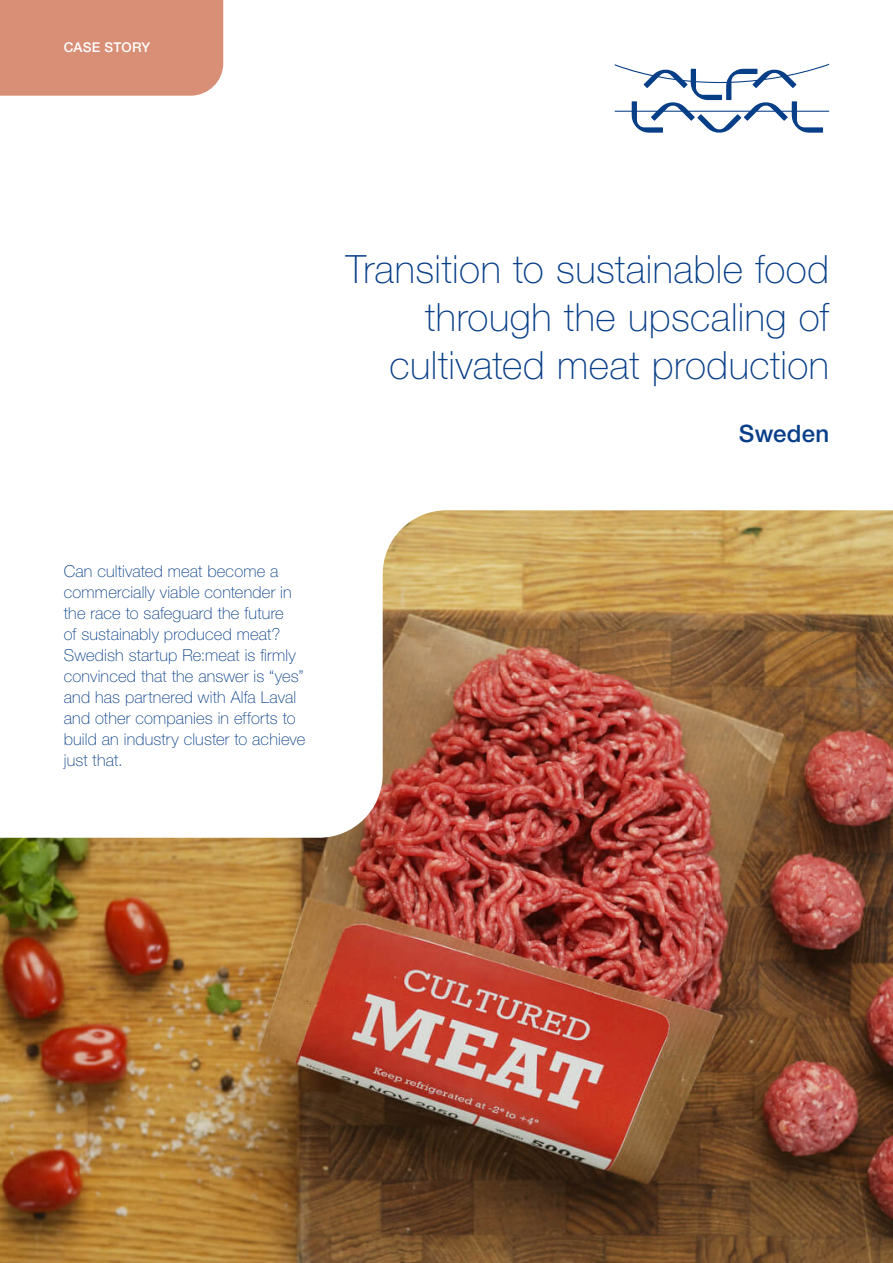
<style>
.page{position:relative;width:893px;height:1263px;background:#fff}
.page>*{position:absolute;margin:0;border:0;box-sizing:border-box;transform-origin:0 0}
.Headline_2{font:100 39px/48px "Helvetica Neue LT Std";letter-spacing:.01em;color:#073e88;text-align:right}
.Sub_headline_1{font:500 24px "Helvetica Neue LT Std";letter-spacing:.01em;color:#073e88}
.Sub_headline_3{font:100 16.5px/21px "Helvetica Neue LT Std";letter-spacing:.01em;color:#073e88}
.t1{font:500 13.5px "Helvetica Neue LT Std";letter-spacing:.015em;color:#fff}
</style>
<div class="page">
<div style="left:0;top:0;width:223px;height:96px;background:#d88f75"></div>
<svg style="left:615px;top:64px;width:214px;height:69px"></svg>
<img style="left:0;top:510px;width:893px;height:753px">
<p class="t1" style="left:64px;top:39px;width:88px">CASE STORY</p>
<p class="Headline_2" style="left:346px;top:245px;width:485px">Transition to sustainable food through the upscaling of cultivated meat production</p>
<p class="Sub_headline_1" style="left:739px;top:419px;width:92px">Sweden</p>
<p class="Sub_headline_3" style="left:64px;top:561px;width:243px">Can cultivated meat become a commercially viable contender in the race to safeguard the future<br>of sustainably produced meat?<br>Swedish startup Re:meat is firmly convinced that the answer is “yes” and has partnered with Alfa Laval and other companies in efforts to build an industry cluster to achieve just that.</p>
</div>
